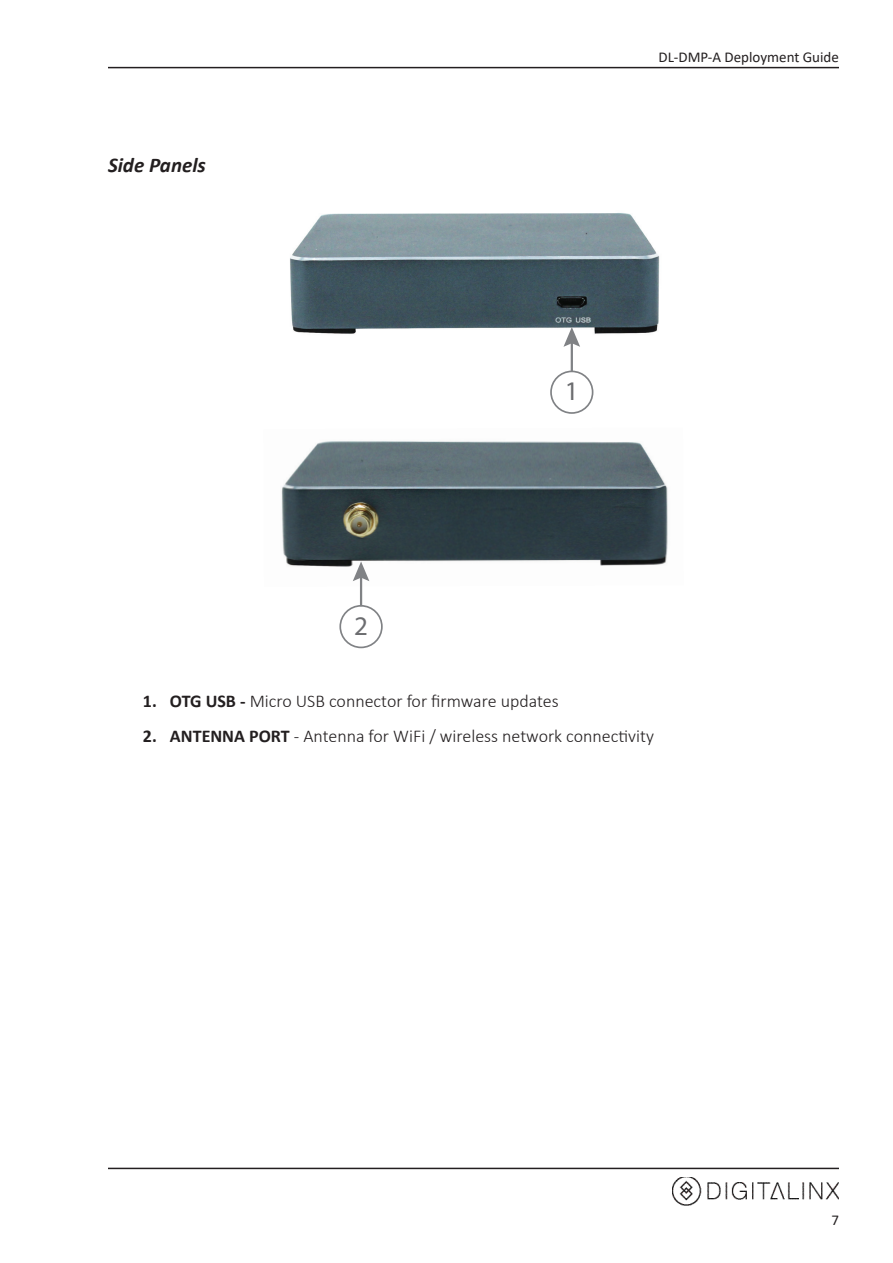
<style>
.page{position:relative;width:893px;height:1263px;background:#fff}
.page>*{position:absolute;margin:0;border:0;box-sizing:border-box;transform-origin:0 0}
.t1{font:27px "Myriad Pro";color:#6c6d70}
.Sub_Heading_1{font:italic 700 21px "Calibri";color:#231f20}
.t2{font:300 18px "Calibri";color:#231f20}
.t3{font:15px "Calibri";color:#231f20}
.s1{font-weight:700}
</style>
<div class="page">
<hr style="left:108px;top:67px;width:731px;height:1px;background:#231f20">
<hr style="left:108px;top:1168px;width:731px;height:1px;background:#231f20">
<img style="left:673px;top:1177px;width:166px;height:29px">
<img style="left:281px;top:441px;width:387px;height:146px">
<img style="left:290px;top:213px;width:370px;height:140px">
<div style="left:339px;top:605px;width:44px;height:43px;border:2px solid #808285;border-radius:50%"></div>
<hr style="left:360px;top:575px;width:2px;height:31px;background:#808285">
<svg style="left:353px;top:561px;width:16px;height:20px"></svg>
<div style="left:550px;top:371px;width:43px;height:43px;border:2px solid #808285;border-radius:50%"></div>
<hr style="left:571px;top:340px;width:2px;height:32px;background:#808285">
<svg style="left:563px;top:327px;width:17px;height:20px"></svg>
<p class="Sub_Heading_1" style="left:108px;top:151px;width:99px">Side Panels</p>
<p class="t1" style="left:354px;top:609px;width:15px">2</p>
<p class="t3" style="left:658px;top:47px;width:182px">DL-DMP-A Deployment Guide</p>
<p class="t1" style="left:565px;top:375px;width:15px">1</p>
<p class="t2" style="left:143px;top:689px;width:417px"><span class="s1">1. OTG USB -</span> Micro USB connector for firmware updates</p>
<p class="t2" style="left:143px;top:725px;width:512px"><span class="s1">2. ANTENNA PORT</span> - Antenna for WiFi / wireless network connectivity</p>
<p class="t3" style="left:831px;top:1210px;width:9px">7</p>
</div>
